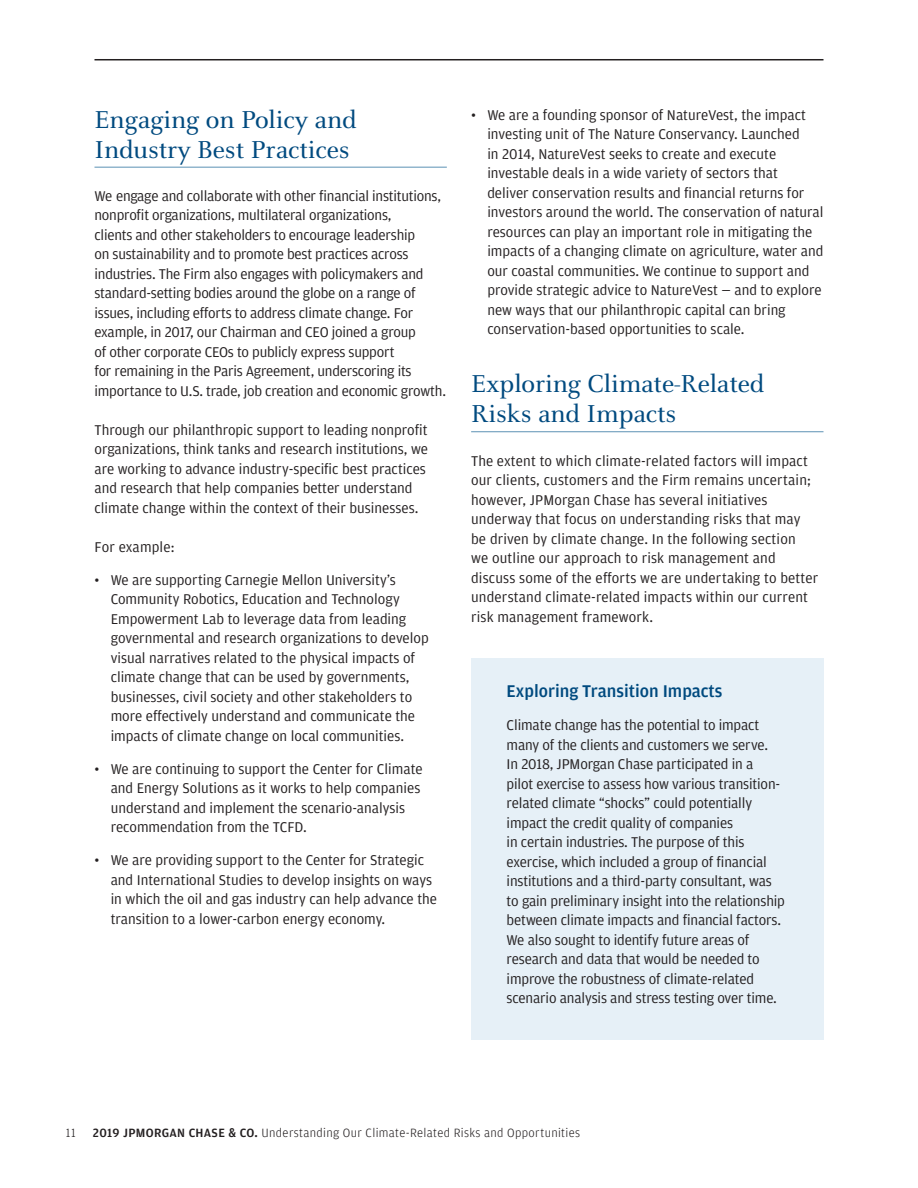
<style>
.page{position:relative;width:918px;height:1188px;background:#fff}
.page>*{position:absolute;margin:0;border:0;box-sizing:border-box;transform-origin:0 0}
.t1{font:27px/30px "Celeste OT";letter-spacing:-.005em;color:#004a7f}
.t2{font:500 18px "Amplitude";color:#004a7f}
.t3{font:15px/19.5px "Amplitude";color:#231f20}
.t4{font:300 12.75px "Amplitude";letter-spacing:.025em;color:#231f20}
.s1{font-weight:500}
</style>
<div class="page">
<hr style="left:94px;top:59px;width:730px;height:1px;background:#231f20">
<div style="left:471px;top:658px;width:353px;height:381px;background:#e6f0f7"></div>
<hr style="left:94px;top:167px;width:353px;height:1px;background:#6e9ebc">
<hr style="left:471px;top:431px;width:353px;height:1px;background:#6e9ebc">
<h3 class="t1" style="left:94px;top:105px;width:264px">Engaging on Policy and<br>Industry Best Practices</h3>
<p class="t3" style="left:94px;top:186px;width:353px">We engage and collaborate with other financial institutions, nonprofit organizations, multilateral organizations,<br>clients and other stakeholders to encourage leadership<br>on sustainability and to promote best practices across industries. The Firm also engages with policymakers and standard-setting bodies around the globe on a range of issues, including efforts to address climate change. For example, in 2017, our Chairman and CEO joined a group<br>of other corporate CEOs to publicly express support<br>for remaining in the Paris Agreement, underscoring its importance to U.S. trade, job creation and economic growth.</p>
<p class="t3" style="left:94px;top:420px;width:335px">Through our philanthropic support to leading nonprofit organizations, think tanks and research institutions, we are working to advance industry-specific best practices and research that help companies better understand climate change within the context of their businesses.</p>
<p class="t3" style="left:94px;top:537px;width:82px">For example:</p>
<p class="t3" style="left:111px;top:570px;width:320px;text-indent:-16px">• We are supporting Carnegie Mellon University’s Community Robotics, Education and Technology Empowerment Lab to leverage data from leading governmental and research organizations to develop visual narratives related to the physical impacts of climate change that can be used by governments, businesses, civil society and other stakeholders to more effectively understand and communicate the impacts of climate change on local communities.</p>
<p class="t3" style="left:111px;top:759px;width:314px;text-indent:-16px">• We are continuing to support the Center for Climate and Energy Solutions as it works to help companies understand and implement the scenario-analysis recommendation from the TCFD.</p>
<p class="t3" style="left:111px;top:850px;width:328px;text-indent:-16px">• We are providing support to the Center for Strategic and International Studies to develop insights on ways in which the oil and gas industry can help advance the transition to a lower-carbon energy economy.</p>
<p class="t3" style="left:487px;top:105px;width:338px;text-indent:-16px">• We are a founding sponsor of NatureVest, the impact investing unit of The Nature Conservancy. Launched<br>in 2014, NatureVest seeks to create and execute investable deals in a wide variety of sectors that<br>deliver conservation results and financial returns for investors around the world. The conservation of natural resources can play an important role in mitigating the impacts of a changing climate on agriculture, water and our coastal communities. We continue to support and provide strategic advice to NatureVest — and to explore new ways that our philanthropic capital can bring conservation-based opportunities to scale.</p>
<h3 class="t1" style="left:471px;top:369px;width:295px">Exploring Climate-Related<br>Risks and Impacts</h3>
<p class="t3" style="left:471px;top:450px;width:349px">The extent to which climate-related factors will impact our clients, customers and the Firm remains uncertain; however, JPMorgan Chase has several initiatives underway that focus on understanding risks that may be driven by climate change. In the following section<br>we outline our approach to risk management and discuss some of the efforts we are undertaking to better understand climate-related impacts within our current risk management framework.</p>
<h4 class="t2" style="left:507px;top:680px;width:217px">Exploring Transition Impacts</h4>
<p class="t3" style="left:507px;top:715px;width:280px">Climate change has the potential to impact many of the clients and customers we serve.<br>In 2018, JPMorgan Chase participated in a<br>pilot exercise to assess how various transition&shy;related climate “shocks” could potentially impact the credit quality of companies<br>in certain industries. The purpose of this exercise, which included a group of financial institutions and a third-party consultant, was to gain preliminary insight into the relationship between climate impacts and financial factors.<br>We also sought to identify future areas of research and data that would be needed to improve the robustness of climate-related scenario analysis and stress testing over time.</p>
<p class="t4" style="left:66px;top:1125px;width:11px">11</p>
<p class="t4" style="left:93px;top:1125px;width:489px"><span class="s1">2019 JPMORGAN CHASE &amp; CO.</span> Understanding Our Climate-Related Risks and Opportunities</p>
</div>
